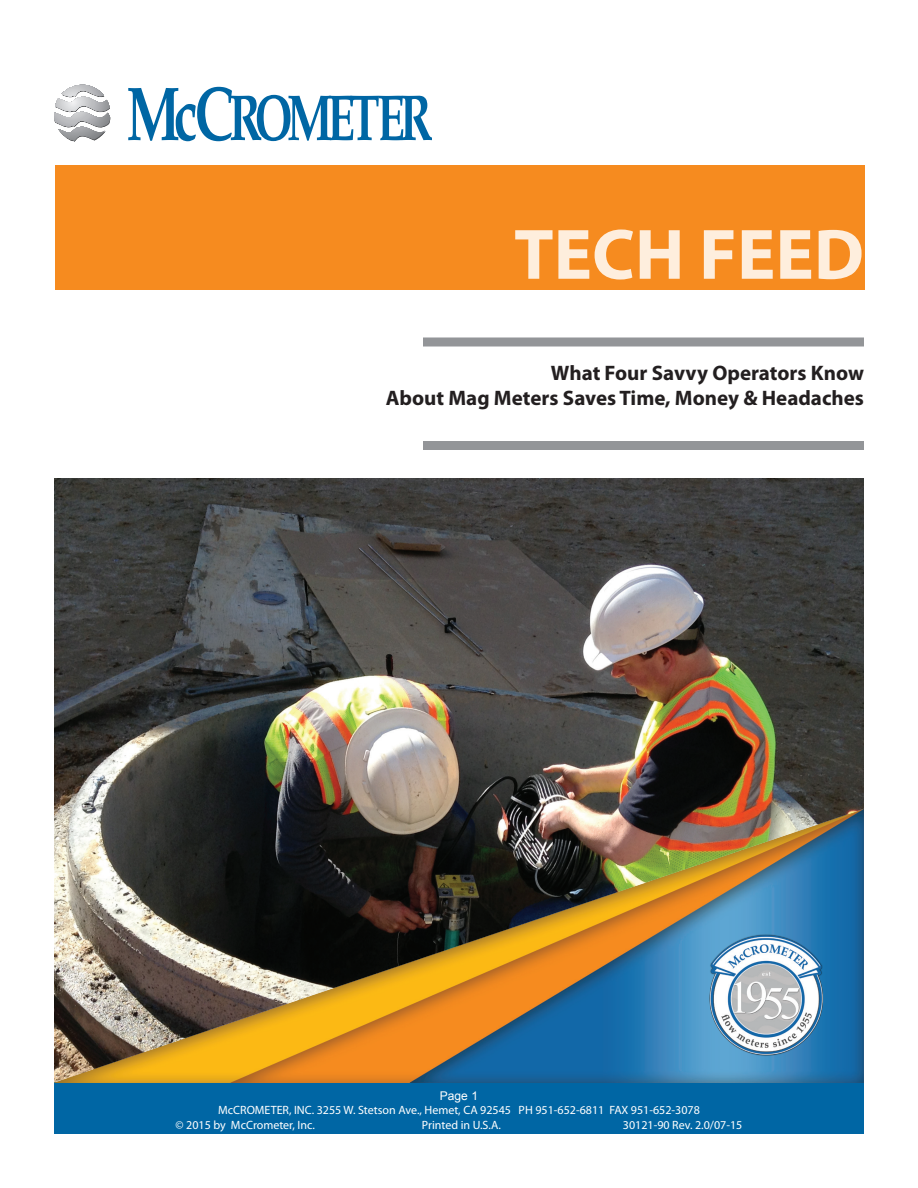
<style>
.page{position:relative;width:918px;height:1188px;background:#fff}
.page>*{position:absolute;margin:0;border:0;box-sizing:border-box;transform-origin:0 0}
.t1{font:700 72px "Myriad Pro";color:#feeedd}
.t2{font:700 21px "Myriad Pro";color:#231f20}
.t3{font:12px "Myriad Pro";color:#fff}
.t4{font:12px "Arial";color:#fff}
</style>
<div class="page">
<img style="left:54px;top:479px;width:810px;height:329px">
<div style="left:54px;top:1082px;width:810px;height:52px;background:#0066a4"></div>
<img style="left:54px;top:808px;width:810px;height:274px">
<div style="left:55px;top:165px;width:810px;height:124px;background:#f68b1f"></div>
<svg style="left:128px;top:87px;width:304px;height:54px"></svg>
<svg style="left:54px;top:85px;width:56px;height:57px"></svg>
<div style="left:423px;top:441px;width:441px;height:9px;background:#939598"></div>
<div style="left:423px;top:338px;width:441px;height:8px;background:#939598"></div>
<img style="left:703px;top:933px;width:125px;height:125px">
<h1 class="t1" style="left:514px;top:208px;width:351px">TECH FEED</h1>
<p class="t2" style="left:551px;top:359px;width:315px">What Four Savvy Operators Know</p>
<p class="t2" style="left:386px;top:384px;width:480px">About Mag Meters Saves Time, Money &amp; Headaches</p>
<p class="t4" style="left:440px;top:1088px;width:40px">Page 1</p>
<p class="t3" style="left:218px;top:1103px;width:483px">McCROMETER, INC. 3255 W. Stetson Ave., Hemet, CA 92545 PH 951-652-6811 FAX 951-652-3078</p>
<p class="t3" style="left:176px;top:1117px;width:141px">© 2015 by McCrometer, Inc.</p>
<p class="t3" style="left:422px;top:1117px;width:80px">Printed in U.S.A.</p>
<p class="t3" style="left:623px;top:1117px;width:121px">30121-90 Rev. 2.0/07-15</p>
</div>
